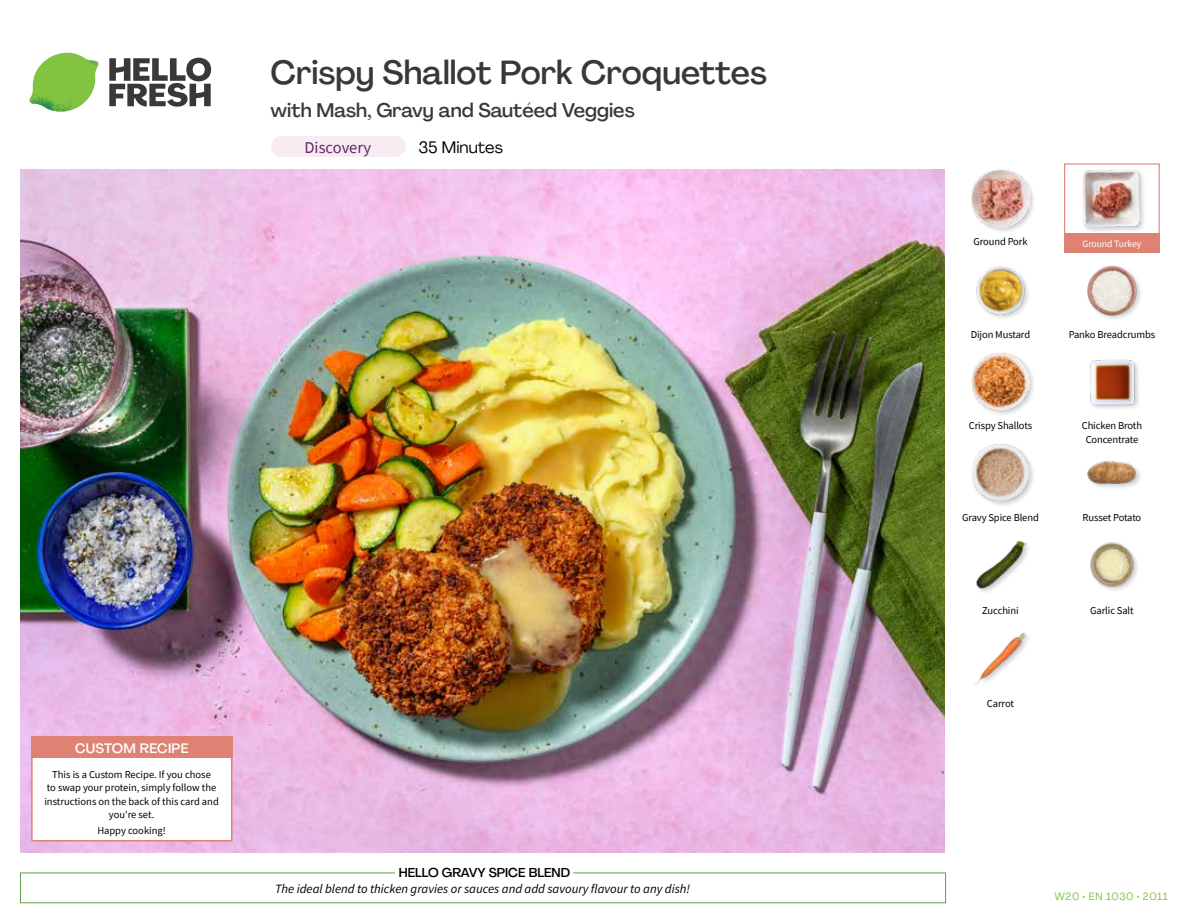
<style>
.page{position:relative;width:1188px;height:918px;background:#fff}
.page>*{position:absolute;margin:0;border:0;box-sizing:border-box;transform-origin:0 0}
.t1{font:500 33px "Agrandir";color:#383839}
.t2{font:500 19.5px "Agrandir";color:#383839}
.t3{font:16.5px "Agrandir";color:#000}
.t4{font:16.5px "Source Sans Pro";color:#682369}
.t5{font:500 13.5px "Agrandir";letter-spacing:.02em;color:#fff}
.t6{font:italic 12.75px "Source Sans Pro";color:#000}
.t7{font:500 12.75px "Agrandir";color:#000}
.t8{font:10.5px/13.5px "Source Sans Pro";letter-spacing:-.01em;color:#000;text-align:center}
.t9{font:10.5px "Agrandir";letter-spacing:.05em;color:#82c341}
.t10{font:9.75px "Source Sans Pro";letter-spacing:-.01em;color:#fff}
</style>
<div class="page">
<svg style="left:109px;top:57px;width:102px;height:50px"></svg>
<svg style="left:34px;top:53px;width:62px;height:40px"></svg>
<img style="left:67px;top:53px;width:32px;height:26px">
<img style="left:33px;top:75px;width:59px;height:11px">
<img style="left:29px;top:79px;width:61px;height:33px">
<img style="left:65px;top:86px;width:27px;height:25px">
<div style="left:20px;top:873px;width:926px;height:30px;border:1px solid #609f43"></div>
<div style="left:395px;top:865px;width:178px;height:15px;background:#fff"></div>
<img style="left:21px;top:170px;width:924px;height:682px">
<img style="left:975px;top:632px;width:53px;height:53px">
<img style="left:1090px;top:542px;width:48px;height:48px">
<div style="left:975px;top:540px;width:57px;height:55px;background:#000;opacity:.2"></div>
<img style="left:975px;top:540px;width:51px;height:50px">
<div style="left:1087px;top:460px;width:56px;height:31px;background:#000;opacity:.2"></div>
<img style="left:1087px;top:460px;width:51px;height:26px">
<div style="left:971px;top:443px;width:65px;height:64px;background:#000;opacity:.2"></div>
<img style="left:972px;top:444px;width:57px;height:57px">
<img style="left:1090px;top:359px;width:49px;height:49px">
<div style="left:971px;top:352px;width:65px;height:65px;background:#000;opacity:.2"></div>
<img style="left:972px;top:353px;width:57px;height:57px">
<img style="left:1087px;top:265px;width:54px;height:54px">
<img style="left:976px;top:266px;width:52px;height:52px">
<div style="left:1082px;top:169px;width:65px;height:64px;background:#000;opacity:.2"></div>
<img style="left:1083px;top:170px;width:58px;height:57px">
<div style="left:970px;top:168px;width:66px;height:66px;background:#000;opacity:.2"></div>
<img style="left:972px;top:170px;width:57px;height:57px">
<div style="left:271px;top:136px;width:135px;height:21px;background:#f6ecf1;border-radius:10px"></div>
<div style="left:1064px;top:163px;width:96px;height:73px;border:1px solid #df8273"></div>
<div style="left:1064px;top:234px;width:96px;height:19px;background:#df8273"></div>
<div style="left:31px;top:737px;width:201px;height:104px;background:#fff;border:2px solid #df8273"></div>
<div style="left:31px;top:737px;width:202px;height:21px;background:#df8273"></div>
<h1 class="t1" style="left:271px;top:52px;width:498px">Crispy Shallot Pork Croquettes</h1>
<h2 class="t2" style="left:271px;top:98px;width:366px">with Mash, Gravy and Sautéed Veggies</h2>
<h3 class="t3" style="left:418px;top:137px;width:86px">35 Minutes</h3>
<h3 class="t4" style="left:305px;top:137px;width:68px">Discovery</h3>
<p class="t5" style="left:75px;top:739px;width:115px">CUSTOM RECIPE</p>
<p class="t8" style="left:44px;top:767px;width:176px">This is a Custom Recipe. If you chose<br>to swap your protein, simply follow the instructions on the back of this card and you're set.</p>
<p class="t8" style="left:97px;top:824px;width:70px">Happy cooking!</p>
<p class="t7" style="left:399px;top:864px;width:173px">HELLO GRAVY SPICE BLEND</p>
<p class="t6" style="left:275px;top:881px;width:416px">The ideal blend to thicken gravies or sauces and add savoury flavour to any dish!</p>
<p class="t8" style="left:973px;top:235px;width:56px">Ground Pork</p>
<p class="t10" style="left:1082px;top:237px;width:60px">Ground Turkey</p>
<p class="t8" style="left:971px;top:328px;width:61px">Dijon Mustard</p>
<p class="t8" style="left:1069px;top:328px;width:88px">Panko Breadcrumbs</p>
<p class="t8" style="left:969px;top:419px;width:65px">Crispy Shallots</p>
<p class="t8" style="left:962px;top:511px;width:78px">Gravy Spice Blend</p>
<p class="t8" style="left:1082px;top:419px;width:62px">Chicken Broth<br>Concentrate</p>
<p class="t8" style="left:1083px;top:511px;width:60px">Russet Potato</p>
<p class="t8" style="left:982px;top:604px;width:38px">Zucchini</p>
<p class="t8" style="left:1090px;top:604px;width:45px">Garlic Salt</p>
<p class="t8" style="left:987px;top:697px;width:29px">Carrot</p>
<p class="t9" style="left:1054px;top:890px;width:115px">W20 • EN 1030 • 2011</p>
</div>
